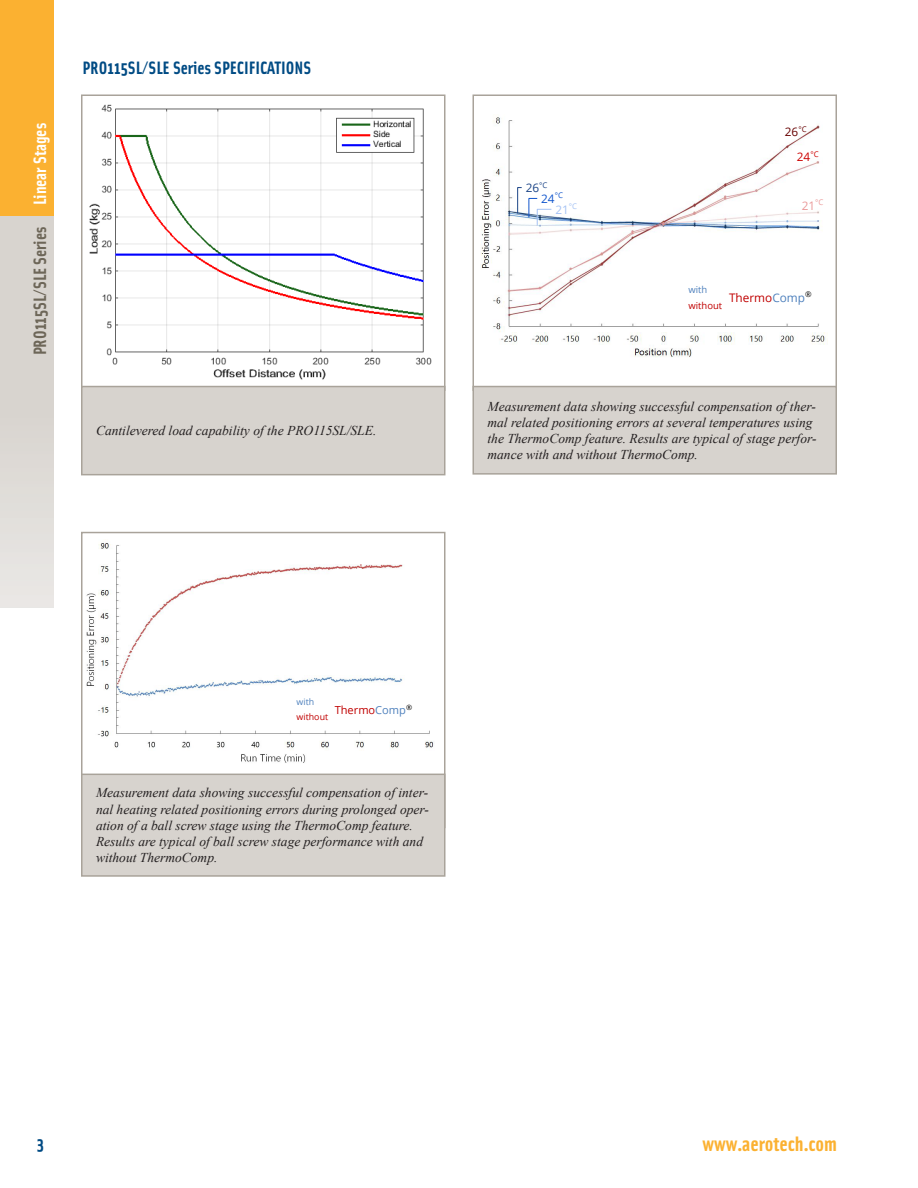
<style>
.page{position:relative;width:918px;height:1188px;background:#fff}
.page>*{position:absolute;margin:0;border:0;box-sizing:border-box;transform-origin:0 0}
.t1{font:700 21px "Solex OT";color:#fbb131}
.Page_Headers{font:700 18px "Solex OT";color:#004b84}
.t2{font:700 18px "Solex OT";color:#6d6658}
.t3{font:700 18px "Solex OT";color:#fff}
.Captions{font:italic 13.5px/16.2px "Times New Roman";color:#231f20}
.t4{font:11.85px "Open Sans";color:#c00000}
.t5{font:11.85px/25.2px "Open Sans";color:#600}
.t6{font:11.85px "Open Sans";color:#ea9999}
.t7{font:11.85px "Open Sans";color:#1c4587}
.t8{font:11.85px "Open Sans";color:#15c}
.t9{font:11.85px "Open Sans";color:#a4c2f4}
.t10{font:11.1px "Open Sans";color:#c00000}
.t11{font:9.45px/15.9px "Open Sans";color:#c00000}
.t12{font:8.85px/15px "Open Sans";color:#c00000}
.s1{color:#c00}
.s2{color:#4f81bd}
</style>
<div class="page">
<div style="left:0;top:216px;width:54px;height:391px;background:linear-gradient(to bottom,#d3cfc9,#e6e3e0)"></div>
<div style="left:0;top:0;width:54px;height:216px;background:#fbb131"></div>
<img style="left:89px;top:104px;width:343px;height:276px">
<div style="left:81px;top:94px;width:365px;height:297px;border:2px solid #a9a39a"></div>
<div style="left:82px;top:387px;width:363px;height:88px;background:#d7d3ce"></div>
<div style="left:81px;top:386px;width:365px;height:89px;border:2px solid #a9a39a"></div>
<img style="left:480px;top:117px;width:348px;height:240px">
<svg style="left:781px;top:121px;width:31px;height:22px"></svg>
<div style="left:793px;top:146px;width:31px;height:22px;background:#fff"></div>
<div style="left:798px;top:194px;width:31px;height:22px;background:#fff"></div>
<div style="left:522px;top:177px;width:31px;height:21px;background:#fff"></div>
<div style="left:537px;top:188px;width:32px;height:21px;background:#fff"></div>
<svg style="left:552px;top:198px;width:31px;height:22px"></svg>
<svg style="left:517px;top:187px;width:5px;height:27px"></svg>
<svg style="left:528px;top:198px;width:24px;height:28px"></svg>
<div style="left:685px;top:280px;width:47px;height:35px;background:#fff"></div>
<div style="left:725px;top:280px;width:105px;height:35px;background:#fff"></div>
<div style="left:472px;top:94px;width:365px;height:297px;border:2px solid #a9a39a"></div>
<div style="left:473px;top:387px;width:363px;height:87px;background:#d7d3ce"></div>
<div style="left:472px;top:386px;width:365px;height:89px;border:2px solid #a9a39a"></div>
<img style="left:86px;top:543px;width:348px;height:220px">
<div style="left:120px;top:768px;width:250px;height:20px;background:linear-gradient(to right,#fff,#fff)"></div>
<div style="left:293px;top:693px;width:45px;height:33px;background:#fff"></div>
<div style="left:331px;top:693px;width:98px;height:33px;background:#fff"></div>
<div style="left:81px;top:532px;width:365px;height:296px;border:2px solid #a9a39a"></div>
<div style="left:82px;top:774px;width:363px;height:102px;background:#d7d3ce"></div>
<div style="left:81px;top:774px;width:365px;height:103px;border:2px solid #a9a39a"></div>
<h2 class="t3" style="left:28px;top:205px;width:84px;rotate:-90deg">Linear Stages</h2>
<h2 class="t2" style="left:28px;top:355px;width:130px;rotate:-90deg">PRO115SL/SLE Series</h2>
<p class="Page_Headers" style="left:82px;top:56px;width:230px">PRO115SL/SLE Series SPECIFICATIONS</p>
<p class="Captions" style="left:96px;top:422px;width:282px">Cantilevered load capability of the PRO115SL/SLE.</p>
<p class="t7" style="left:526px;top:180px;width:23px">26<sup>°C</sup></p>
<p class="t8" style="left:541px;top:190px;width:23px">24<sup>°C</sup></p>
<p class="t9" style="left:555px;top:201px;width:23px">21<sup>°C</sup></p>
<p class="t5" style="left:797px;top:119px;width:23px;text-indent:-12px">26<sup>°C<br></sup><span class="s1">24</span><sup>°C</sup></p>
<p class="t6" style="left:802px;top:197px;width:23px">21<sup>°C</sup></p>
<p class="t11" style="left:689px;top:281px;width:35px"><span class="s2">with </span>without</p>
<p class="t4" style="left:729px;top:289px;width:84px">Thermo<span class="s2">Comp</span><sup>®</sup></p>
<p class="Captions" style="left:488px;top:398px;width:331px">Measurement data showing successful compensation of ther&shy;mal related positioning errors at several temperatures using the ThermoComp feature. Results are typical of stage perfor&shy;mance with and without ThermoComp.</p>
<p class="t12" style="left:297px;top:695px;width:33px"><span class="s2">with </span>without</p>
<p class="t10" style="left:335px;top:702px;width:79px">Thermo<span class="s2">Comp</span><sup>®</sup></p>
<p class="Captions" style="left:96px;top:784px;width:335px">Measurement data showing successful compensation of inter&shy;nal heating related positioning errors during prolonged oper&shy;ation of a ball screw stage using the ThermoComp feature.<br>Results are typical of ball screw stage performance with and without ThermoComp.</p>
<h2 class="Page_Headers" style="left:37px;top:1132px;width:8px">3</h2>
<h1 class="t1" style="left:702px;top:1130px;width:136px">www.aerotech.com</h1>
</div>
